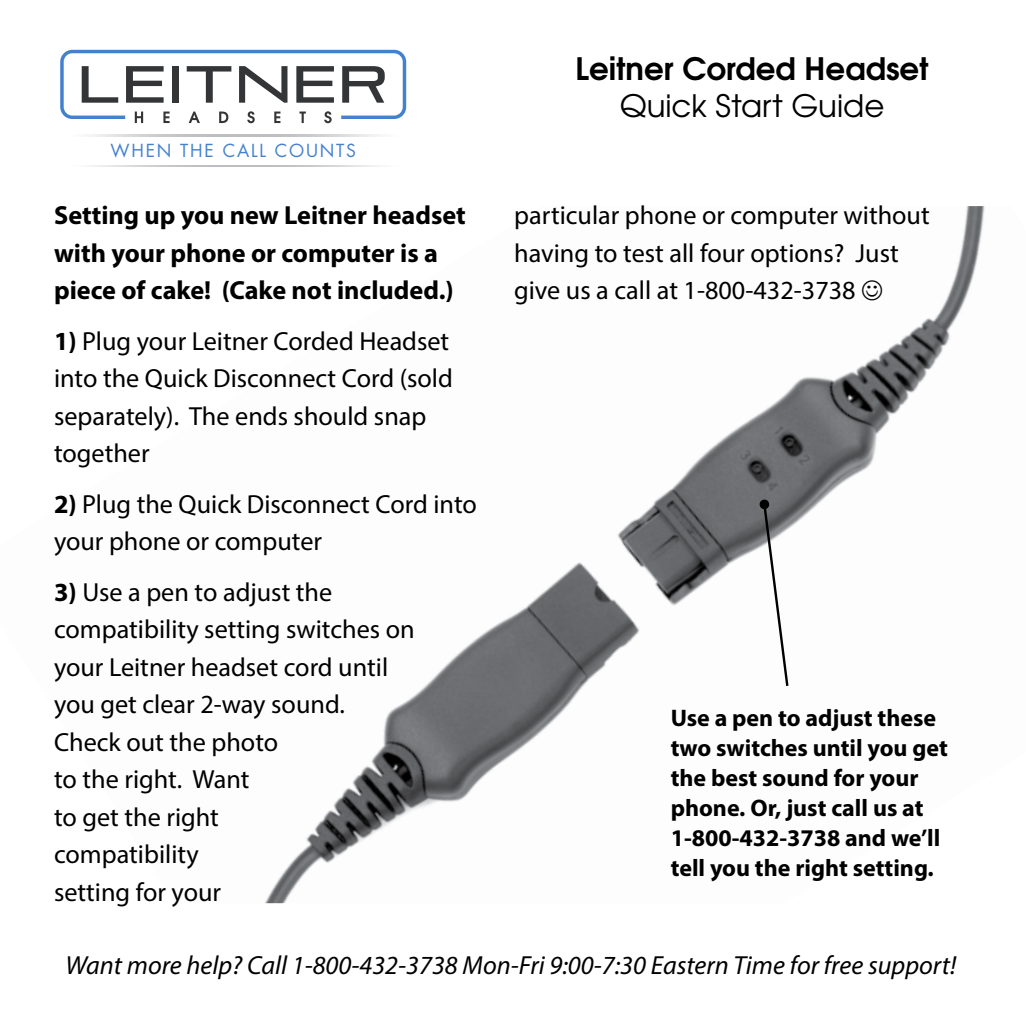
<style>
.page{position:relative;width:1026px;height:1013px;background:#fff}
.page>*{position:absolute;margin:0;border:0;box-sizing:border-box;transform-origin:0 0}
.t1{font:700 30.9px "Te X Gyre Adventor";color:#000}
.t2{font:30.9px "Te X Gyre Adventor";color:#000}
.t3{font:26.1px/37.5px "Myriad Pro";color:#000}
.t4{font:700 26.1px/37.5px "Myriad Pro";color:#000}
.t5{font:italic 26.1px "Myriad Pro";color:#000}
.t6{font:700 24px/30px "Myriad Pro";color:#000}
.t7{font:17.4px "Futura";letter-spacing:.1em;color:#4381cf}
.s1{font-weight:700}
</style>
<div class="page">
<img style="left:265px;top:206px;width:720px;height:697px">
<svg style="left:759px;top:499px;width:31px;height:189px"></svg>
<svg style="left:60px;top:50px;width:346px;height:73px"></svg>
<svg style="left:90px;top:165px;width:290px;height:2px"></svg>
<svg style="left:89px;top:134px;width:291px;height:2px"></svg>
<svg style="left:862px;top:280px;width:20px;height:20px"></svg>
<p class="t7" style="left:111px;top:140px;width:247px">WHEN THE CALL COUNTS</p>
<p class="t4" style="left:54px;top:196px;width:413px">Setting up you new Leitner headset with your phone or computer is a piece of cake! (Cake not included.)</p>
<p class="t3" style="left:54px;top:322px;width:400px"><span class="s1">1)</span> Plug your Leitner Corded Headset into the Quick Disconnect Cord (sold separately). The ends should snap together</p>
<p class="t3" style="left:54px;top:485px;width:424px"><span class="s1">2)</span> Plug the Quick Disconnect Cord into your phone or computer</p>
<p class="t3" style="left:54px;top:573px;width:362px"><span class="s1">3)</span> Use a pen to adjust the compatibility setting switches on your Leitner headset cord until you get clear 2-way sound.<br>Check out the photo<br>to the right. Want<br>to get the right<br>compatibility<br>setting for your</p>
<p class="t1" style="left:576px;top:42px;width:354px">Leitner Corded Headset</p>
<p class="t2" style="left:620px;top:82px;width:266px">Quick Start Guide</p>
<p class="t3" style="left:514px;top:196px;width:417px">particular phone or computer without having to test all four options? Just give us a call at 1-800-432-3738</p>
<p class="t6" style="left:671px;top:702px;width:279px">Use a pen to adjust these two switches until you get the best sound for your phone. Or, just call us at<br>1-800-432-3738 and we’ll tell you the right setting.</p>
<p class="t5" style="left:65px;top:949px;width:892px">Want more help? Call 1-800-432-3738 Mon-Fri 9:00-7:30 Eastern Time for free support!</p>
</div>
